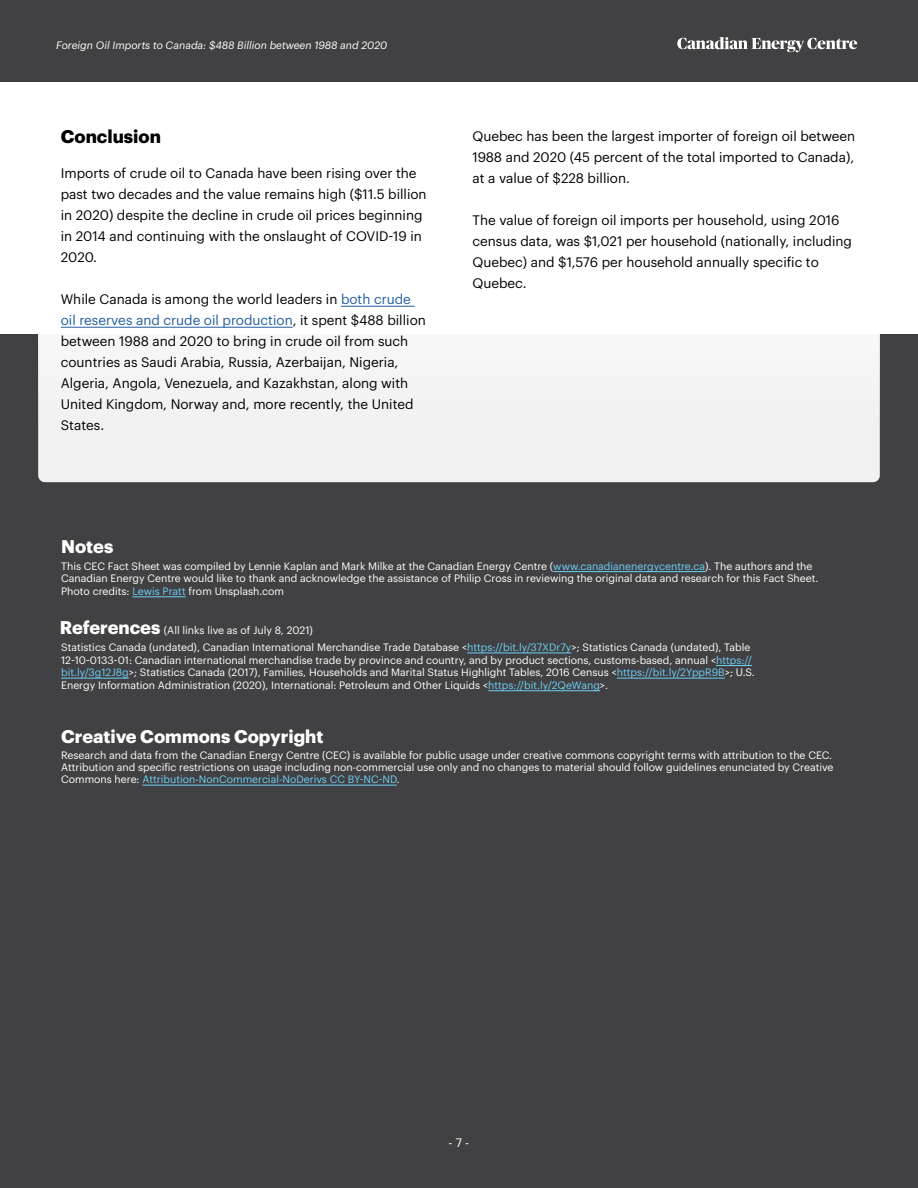
<style>
.page{position:relative;width:918px;height:1188px;background:#fff}
.page>*{position:absolute;margin:0;border:0;box-sizing:border-box;transform-origin:0 0}
.t1{font:700 18px "Graphik";color:#fff}
.t2{font:700 18px "Graphik";color:#000}
.t3{font:13.5px/21px "Graphik";color:#000}
.t4{font:12px "Graphik";color:#fff}
.t5{font:10.5px/12.6px "Graphik";color:#fff}
.t6{font:italic 10.5px "Graphik";color:#fff}
.s1{color:#215e9e}
.s2{color:#6dcff6}
.s3{font-weight:700;font-size:18px}
</style>
<div class="page">
<div style="left:0;top:335px;width:918px;height:853px;background:#414042"></div>
<div style="left:38px;top:212px;width:842px;height:270px;background:#f1f1f1;border-radius:7px"></div>
<div style="left:38px;top:69px;width:842px;height:373px;background:#fff"></div>
<hr style="left:341px;top:306px;width:74px;height:1px;background:#215e9e">
<hr style="left:61px;top:327px;width:232px;height:1px;background:#215e9e">
<div style="left:0;top:0;width:918px;height:82px;background:#414042"></div>
<svg style="left:677px;top:37px;width:180px;height:15px"></svg>
<hr style="left:553px;top:571px;width:152px;height:1px;background:#6dcff6">
<hr style="left:132px;top:597px;width:54px;height:1px;background:#6dcff6">
<hr style="left:143px;top:785px;width:254px;height:1px;background:#6dcff6">
<hr style="left:467px;top:653px;width:104px;height:1px;background:#6dcff6">
<hr style="left:716px;top:665px;width:36px;height:1px;background:#6dcff6">
<hr style="left:61px;top:678px;width:68px;height:1px;background:#6dcff6">
<hr style="left:617px;top:678px;width:108px;height:1px;background:#6dcff6">
<hr style="left:488px;top:690px;width:112px;height:1px;background:#6dcff6">
<p class="t6" style="left:56px;top:37px;width:332px">Foreign Oil Imports to Canada: $488 Billion between 1988 and 2020</p>
<h1 class="t2" style="left:61px;top:123px;width:102px">Conclusion</h1>
<p class="t3" style="left:61px;top:161px;width:367px">Imports of crude oil to Canada have been rising over the past two decades and the value remains high ($11.5 billion in 2020) despite the decline in crude oil prices beginning in 2014 and continuing with the onslaught of COVID-19 in 2020.</p>
<p class="t3" style="left:61px;top:287px;width:367px">While Canada is among the world leaders in <span class="s1">both crude oil reserves and crude oil production</span>, it spent $488 billion between 1988 and 2020 to bring in crude oil from such countries as Saudi Arabia, Russia, Azerbaijan, Nigeria, Algeria, Angola, Venezuela, and Kazakhstan, along with United Kingdom, Norway and, more recently, the United States.</p>
<p class="t3" style="left:472px;top:124px;width:384px;text-align:justify">Quebec has been the largest importer of foreign oil between 1988 and 2020 (45 percent of the total imported to Canada), at a value of $228 billion.</p>
<p class="t3" style="left:472px;top:208px;width:381px">The value of foreign oil imports per household, using 2016 census data, was $1,021 per household (nationally, including Quebec) and $1,576 per household annually specific to Quebec.</p>
<h1 class="t1" style="left:61px;top:532px;width:54px">Notes</h1>
<p class="t5" style="left:61px;top:559px;width:759px">This CEC Fact Sheet was compiled by Lennie Kaplan and Mark Milke at the Canadian Energy Centre (<span class="s2">www.canadianenergycentre.ca</span>). The authors and the<br>Canadian Energy Centre would like to thank and acknowledge the assistance of Philip Cross in reviewing the original data and research for this Fact Sheet.<br>Photo credits: <span class="s2">Lewis Pratt</span> from Unsplash.com</p>
<p class="t5" style="left:60px;top:623px;width:255px"><span class="s3">References</span> (All links live as of July 8, 2021)</p>
<p class="t5" style="left:61px;top:640px;width:695px">Statistics Canada (undated), Canadian International Merchandise Trade Database &lt;<span class="s2">https://bit.ly/37XDr7y</span>&gt;; Statistics Canada (undated), Table 12-10-0133-01: Canadian international merchandise trade by province and country, and by product sections, customs-based, annual &lt;<span class="s2">https:// bit.ly/3g12J8g</span>&gt;; Statistics Canada (2017), Families, Households and Marital Status Highlight Tables, 2016 Census &lt;<span class="s2">https://bit.ly/2YppR9B</span>&gt;; U.S.<br>Energy Information Administration (2020), International: Petroleum and Other Liquids &lt;<span class="s2">https://bit.ly/2QeWang</span>&gt;.</p>
<h1 class="t1" style="left:61px;top:722px;width:264px">Creative Commons Copyright</h1>
<p class="t5" style="left:61px;top:749px;width:774px;line-height:12px">Research and data from the Canadian Energy Centre (CEC) is available for public usage under creative commons copyright terms with attribution to the CEC.<br>Attribution and specific restrictions on usage including non-commercial use only and no changes to material should follow guidelines enunciated by Creative<br>Commons here: <span class="s2">Attribution-NonCommercial-NoDerivs CC BY-NC-ND</span>.</p>
<p class="t4" style="left:449px;top:1134px;width:22px">- 7 -</p>
</div>
